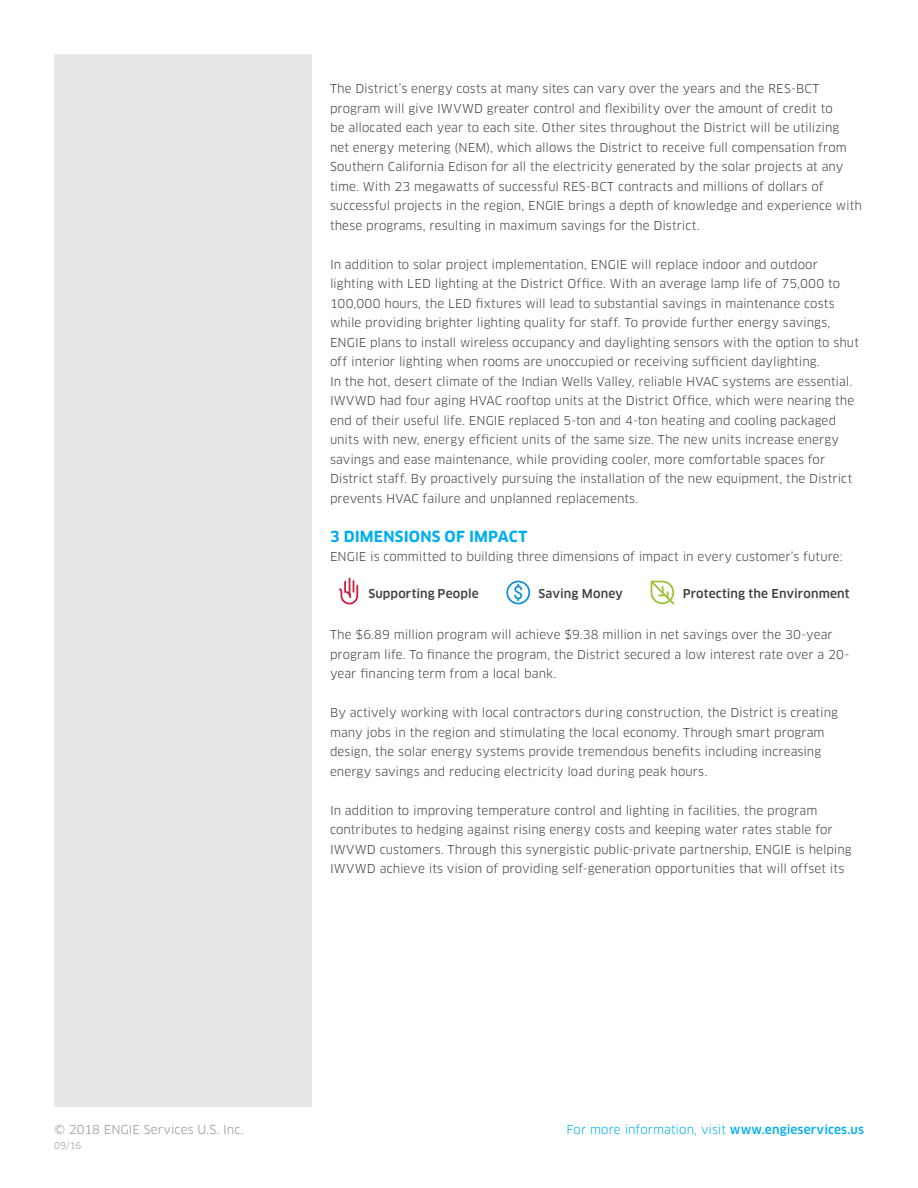
<style>
.page{position:relative;width:918px;height:1188px;background:#fff}
.page>*{position:absolute;margin:0;border:0;box-sizing:border-box;transform-origin:0 0}
.t1{font:700 15px "Clan OT";letter-spacing:.01em;color:#00aeef}
.t2{font:12px/19.5px "Clan OT";letter-spacing:.005em;color:#414042}
.t3{font:500 12px "Clan OT";letter-spacing:.01em;color:#414042}
.t4{font:12px "Clan OT";color:#00aeef}
.t5{font:12px "Clan OT";letter-spacing:.005em;color:#939598}
.t6{font:9px "Clan OT";color:#939598}
.s1{font-weight:500}
</style>
<div class="page">
<div style="left:54px;top:54px;width:258px;height:1053px;background:#e6e7e8"></div>
<svg style="left:339px;top:578px;width:19px;height:26px"></svg>
<svg style="left:506px;top:581px;width:24px;height:23px"></svg>
<svg style="left:651px;top:581px;width:23px;height:23px"></svg>
<p class="t2" style="left:330px;top:79px;width:533px">The District’s energy costs at many sites can vary over the years and the RES-BCT program will give IWVWD greater control and flexibility over the amount of credit to<br>be allocated each year to each site. Other sites throughout the District will be utilizing<br>net energy metering (NEM), which allows the District to receive full compensation from Southern California Edison for all the electricity generated by the solar projects at any time. With 23 megawatts of successful RES-BCT contracts and millions of dollars of successful projects in the region, ENGIE brings a depth of knowledge and experience with these programs, resulting in maximum savings for the District.</p>
<p class="t2" style="left:330px;top:254px;width:531px">In addition to solar project implementation, ENGIE will replace indoor and outdoor lighting with LED lighting at the District Office. With an average lamp life of 75,000 to 100,000 hours, the LED fixtures will lead to substantial savings in maintenance costs while providing brighter lighting quality for staff. To provide further energy savings, ENGIE plans to install wireless occupancy and daylighting sensors with the option to shut off interior lighting when rooms are unoccupied or receiving sufficient daylighting.<br>In the hot, desert climate of the Indian Wells Valley, reliable HVAC systems are essential.<br>IWVWD had four aging HVAC rooftop units at the District Office, which were nearing the end of their useful life. ENGIE replaced 5-ton and 4-ton heating and cooling packaged units with new, energy efficient units of the same size. The new units increase energy savings and ease maintenance, while providing cooler, more comfortable spaces for District staff. By proactively pursuing the installation of the new equipment, the District prevents HVAC failure and unplanned replacements.</p>
<p class="t1" style="left:330px;top:527px;width:199px">3 DIMENSIONS OF IMPACT</p>
<p class="t2" style="left:330px;top:547px;width:514px">ENGIE is committed to building three dimensions of impact in every customer’s future:</p>
<p class="t3" style="left:368px;top:587px;width:112px">Supporting People</p>
<p class="t3" style="left:538px;top:587px;width:86px">Saving Money</p>
<p class="t3" style="left:683px;top:587px;width:168px">Protecting the Environment</p>
<p class="t2" style="left:330px;top:625px;width:521px">The $6.89 million program will achieve $9.38 million in net savings over the 30-year program life. To finance the program, the District secured a low interest rate over a 20- year financing term from a local bank.</p>
<p class="t2" style="left:330px;top:703px;width:509px">By actively working with local contractors during construction, the District is creating many jobs in the region and stimulating the local economy. Through smart program design, the solar energy systems provide tremendous benefits including increasing energy savings and reducing electricity load during peak hours.</p>
<p class="t2" style="left:330px;top:800px;width:523px">In addition to improving temperature control and lighting in facilities, the program contributes to hedging against rising energy costs and keeping water rates stable for IWVWD customers. Through this synergistic public-private partnership, ENGIE is helping IWVWD achieve its vision of providing self-generation opportunities that will offset its</p>
<p class="t5" style="left:54px;top:1122px;width:191px">© 2018 ENGIE Services U.S. Inc.</p>
<p class="t6" style="left:54px;top:1140px;width:29px">09/16</p>
<p class="t4" style="left:566px;top:1122px;width:299px">For more information, visit <span class="s1">www.engieservices.us</span></p>
</div>
